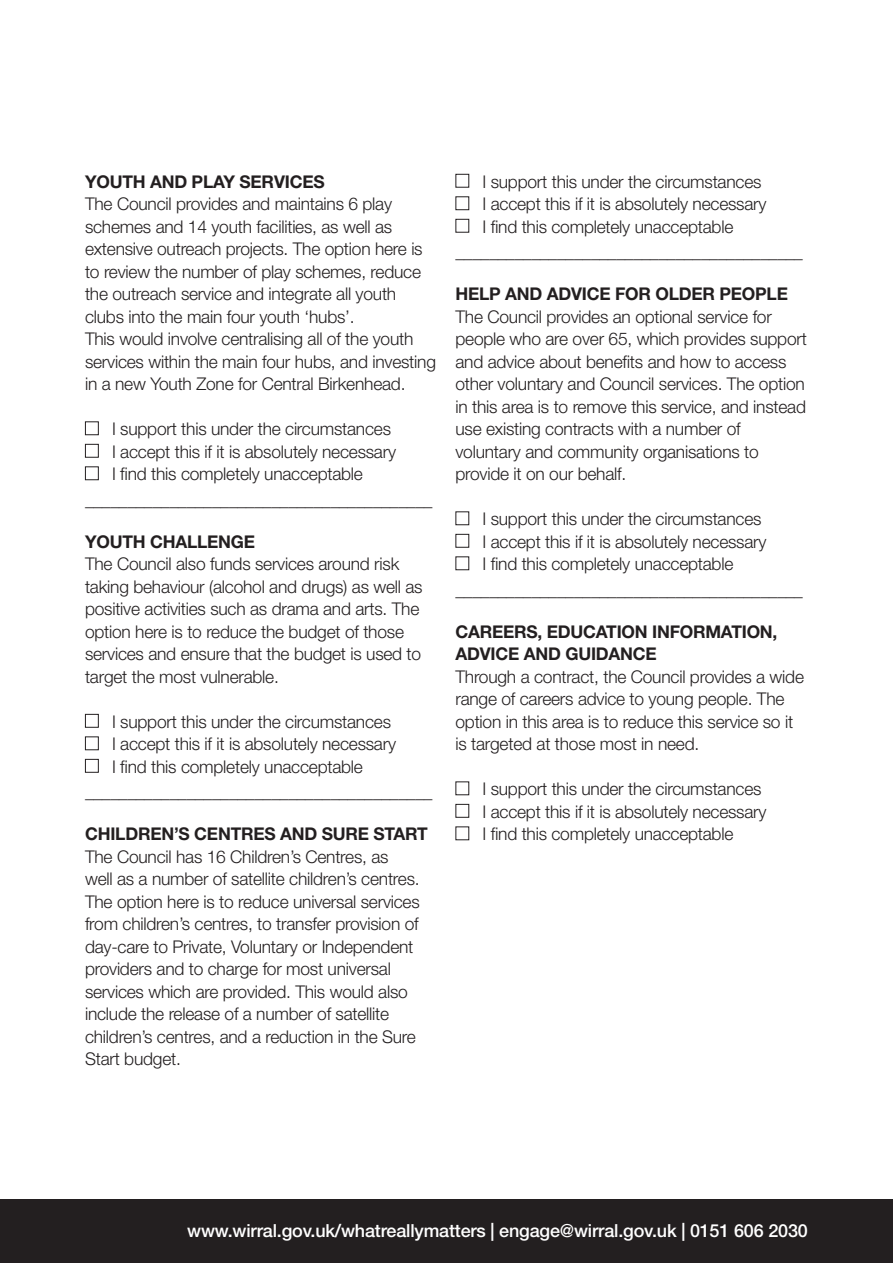
<style>
.page{position:relative;width:893px;height:1263px;background:#fff}
.page>*{position:absolute;margin:0;border:0;box-sizing:border-box;transform-origin:0 0}
.t1{font:500 18px "Helvetica Neue LT Std";letter-spacing:-.01em;color:#fff}
.t2{font:300 17.55px/22.5px "Helvetica Neue LT Std";letter-spacing:-.015em;color:#231f20}
.t3{font:700 17.55px/22.5px "Helvetica Neue LT Std";letter-spacing:-.01em;color:#231f20}
</style>
<div class="page">
<div style="left:85px;top:421px;width:14px;height:14px;border:1px solid #231f20"></div>
<div style="left:85px;top:444px;width:14px;height:14px;border:1px solid #231f20"></div>
<div style="left:85px;top:466px;width:14px;height:14px;border:1px solid #231f20"></div>
<div style="left:85px;top:714px;width:14px;height:14px;border:1px solid #231f20"></div>
<div style="left:85px;top:736px;width:14px;height:14px;border:1px solid #231f20"></div>
<div style="left:85px;top:759px;width:14px;height:14px;border:1px solid #231f20"></div>
<div style="left:455px;top:174px;width:14px;height:14px;border:1px solid #231f20"></div>
<div style="left:455px;top:219px;width:14px;height:14px;border:1px solid #231f20"></div>
<div style="left:455px;top:534px;width:14px;height:14px;border:1px solid #231f20"></div>
<div style="left:455px;top:804px;width:14px;height:14px;border:1px solid #231f20"></div>
<div style="left:0;top:1199px;width:893px;height:64px;background:#231f20"></div>
<p class="t3" style="left:85px;top:172px;width:241px">YOUTH AND PLAY SERVICES</p>
<p class="t2" style="left:85px;top:194px;width:352px">The Council provides and maintains 6 play schemes and 14 youth facilities, as well as extensive outreach projects. The option here is to review the number of play schemes, reduce the outreach service and integrate all youth clubs into the main four youth ‘hubs’.<br>This would involve centralising all of the youth services within the main four hubs, and investing in a new Youth Zone for Central Birkenhead.</p>
<p class="t2" style="left:112px;top:419px;width:286px">I support this under the circumstances<br>I accept this if it is absolutely necessary<br>I find this completely unacceptable</p>
<p class="t2" style="left:85px;top:490px;width:349px">_________________________________________</p>
<p class="t3" style="left:85px;top:532px;width:172px">YOUTH CHALLENGE</p>
<p class="t2" style="left:85px;top:554px;width:339px">The Council also funds services around risk taking behaviour (alcohol and drugs) as well as positive activities such as drama and arts. The option here is to reduce the budget of those services and ensure that the budget is used to target the most vulnerable.</p>
<p class="t2" style="left:112px;top:712px;width:286px">I support this under the circumstances<br>I accept this if it is absolutely necessary<br>I find this completely unacceptable</p>
<p class="t2" style="left:85px;top:782px;width:349px">_________________________________________</p>
<p class="t3" style="left:85px;top:824px;width:344px">CHILDREN’S CENTRES AND SURE START</p>
<p class="t2" style="left:85px;top:847px;width:336px">The Council has 16 Children’s Centres, as well as a number of satellite children’s centres.<br>The option here is to reduce universal services from children’s centres, to transfer provision of day-care to Private, Voluntary or Independent providers and to charge for most universal services which are provided. This would also include the release of a number of satellite children’s centres, and a reduction in the Sure Start budget.</p>
<p class="t2" style="left:482px;top:172px;width:286px">I support this under the circumstances<br>I accept this if it is absolutely necessary<br>I find this completely unacceptable</p>
<p class="t2" style="left:455px;top:242px;width:349px">_________________________________________</p>
<p class="t3" style="left:455px;top:284px;width:334px">HELP AND ADVICE FOR OLDER PEOPLE</p>
<p class="t2" style="left:455px;top:307px;width:353px">The Council provides an optional service for people who are over 65, which provides support and advice about benefits and how to access other voluntary and Council services. The option in this area is to remove this service, and instead use existing contracts with a number of voluntary and community organisations to provide it on our behalf.</p>
<p class="t2" style="left:482px;top:509px;width:286px">I support this under the circumstances<br>I accept this if it is absolutely necessary<br>I find this completely unacceptable</p>
<p class="t2" style="left:455px;top:580px;width:349px">_________________________________________</p>
<p class="t3" style="left:455px;top:622px;width:323px">CAREERS, EDUCATION INFORMATION,<br>ADVICE AND GUIDANCE</p>
<p class="t2" style="left:455px;top:667px;width:350px">Through a contract, the Council provides a wide range of careers advice to young people. The option in this area is to reduce this service so it is targeted at those most in need.</p>
<p class="t2" style="left:482px;top:779px;width:286px">I support this under the circumstances<br>I accept this if it is absolutely necessary<br>I find this completely unacceptable</p>
<p class="t1" style="left:187px;top:1224px;width:622px">www.wirral.gov.uk/whatreallymatters | engage@wirral.gov.uk | 0151 606 2030</p>
</div>
